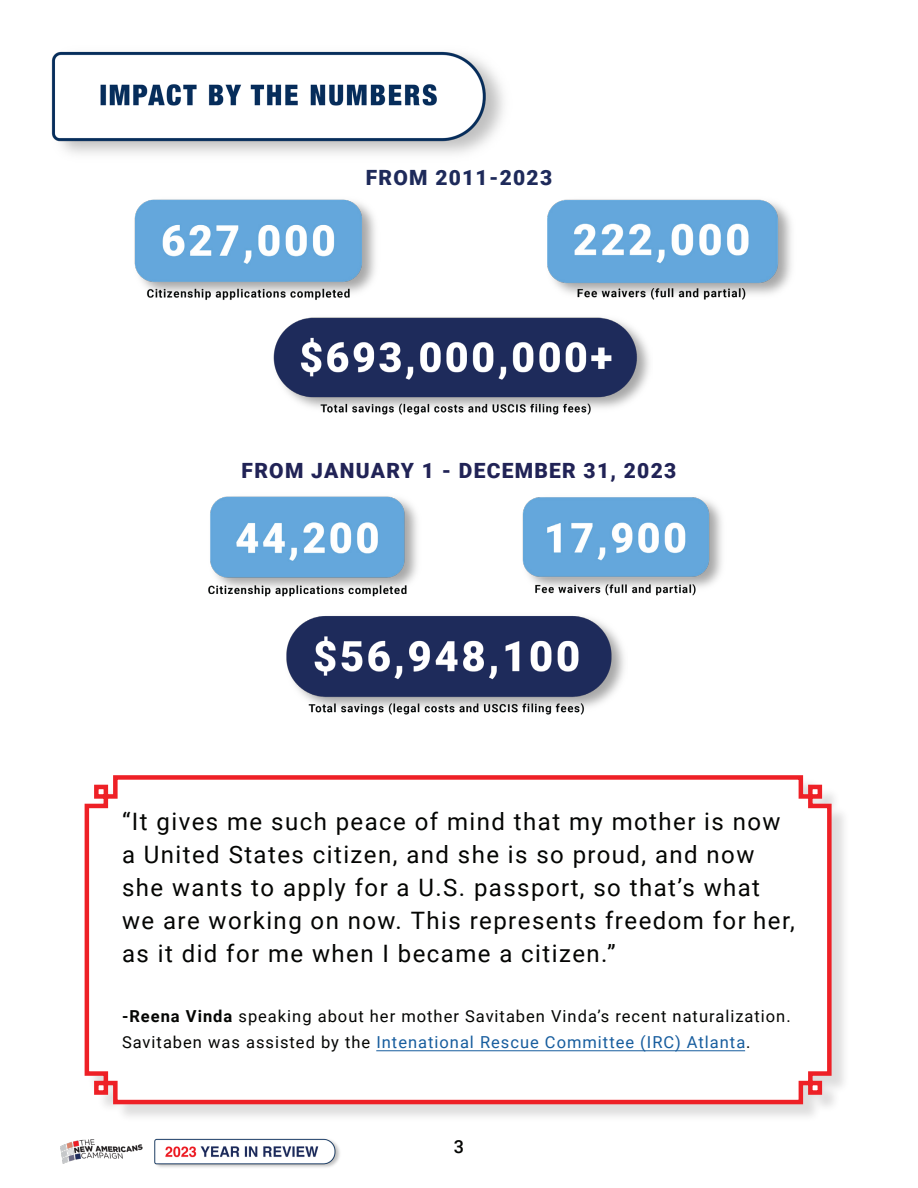
<style>
.page{position:relative;width:918px;height:1188px;background:#fff}
.page>*{position:absolute;margin:0;border:0;box-sizing:border-box;transform-origin:0 0}
.t1{font:24px/33px "Roboto";letter-spacing:.06em;color:#040503}
.t2{font:900 21px "Roboto";letter-spacing:.06em;color:#212356}
.t3{font:900 21px "Roboto";letter-spacing:.06em;color:#1e2a5a}
.t4{font:500 18px "Roboto";color:#040503}
.t5{font:16.5px/25.5px "Roboto";letter-spacing:.06em;color:#040503}
.s1{font-weight:700}
.s2{color:#175d9e}
</style>
<div class="page">
<img style="left:51px;top:51px;width:453px;height:103px">
<img style="left:134px;top:199px;width:241px;height:101px">
<img style="left:547px;top:199px;width:245px;height:101px">
<img style="left:273px;top:317px;width:377px;height:98px">
<img style="left:208px;top:496px;width:209px;height:101px">
<img style="left:522px;top:497px;width:200px;height:99px">
<img style="left:286px;top:616px;width:338px;height:99px">
<div style="left:87px;top:777px;width:763px;height:346px;background:#231f20;opacity:.15"></div>
<svg style="left:84px;top:775px;width:750px;height:332px"></svg>
<img style="left:60px;top:1138px;width:280px;height:30px">
<hr style="left:376px;top:1050px;width:369px;height:1px;background:#175d9e">
<p class="t3" style="left:366px;top:163px;width:188px">FROM 2011-2023</p>
<p class="t2" style="left:242px;top:456px;width:436px">FROM JANUARY 1 - DECEMBER 31, 2023</p>
<p class="t1" style="left:122px;top:804px;width:674px">“It gives me such peace of mind that my mother is now a United States citizen, and she is so proud, and now she wants to apply for a U.S. passport, so that’s what we are working on now. This represents freedom for her, as it did for me when I became a citizen.”</p>
<p class="t5" style="left:122px;top:1003px;width:670px"><span class="s1">-Reena Vinda</span> speaking about her mother Savitaben Vinda’s recent naturalization.<br>Savitaben was assisted by the <span class="s2">Intenational Rescue Committee (IRC) Atlanta</span>.</p>
<p class="t4" style="left:454px;top:1134px;width:12px">3</p>
</div>
